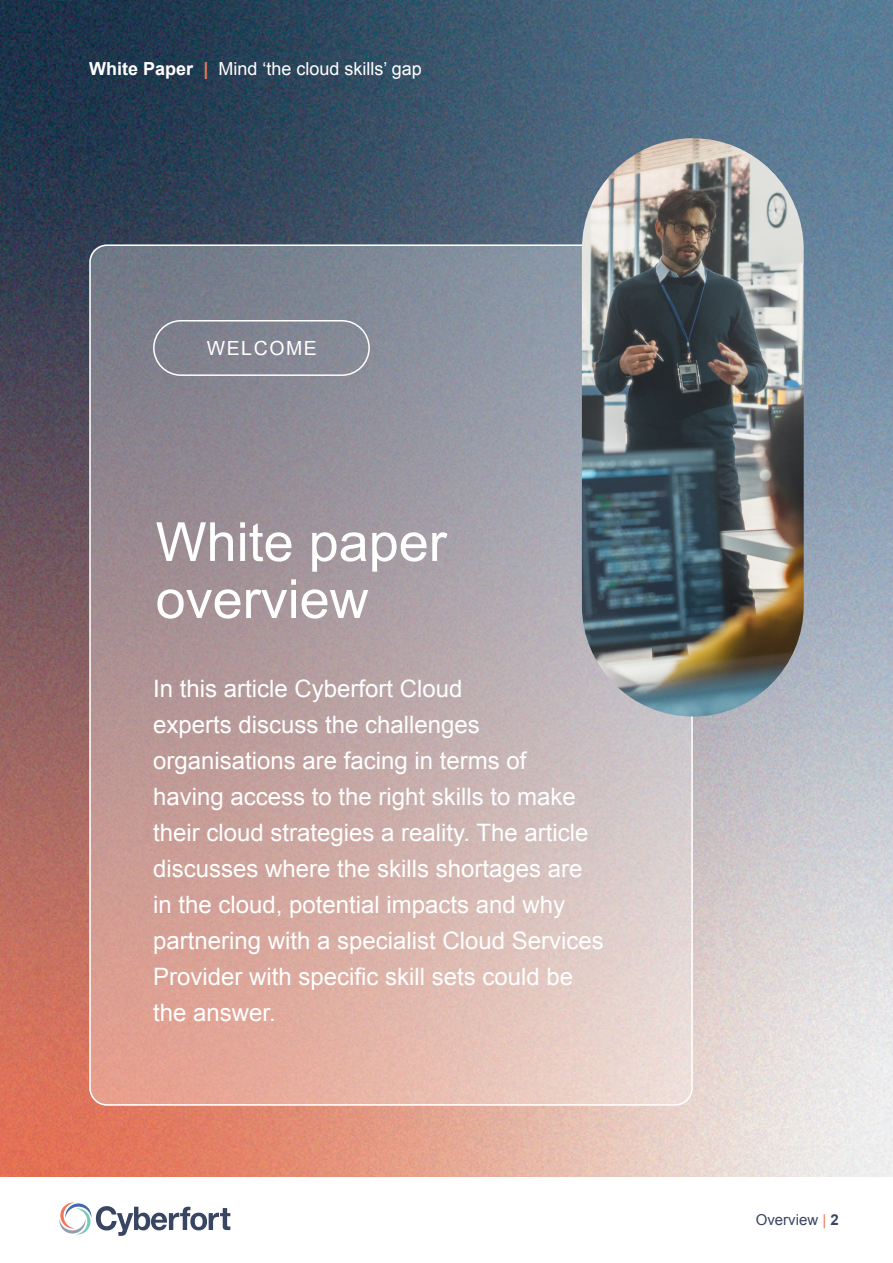
<style>
.page{position:relative;width:893px;height:1263px;background:#fff}
.page>*{position:absolute;margin:0;border:0;box-sizing:border-box;transform-origin:0 0}
.t1{font:54px/57px "Arial";color:#fff}
.t2{font:24px/36px "Arial";color:#fff}
.t3{font:19.5px "Arial";letter-spacing:.08em;color:#fff}
.t4{font:18px "Arial";color:#fff}
.t5{font:15px "Arial";color:#384563}
.s1{font-weight:700}
.s2{font-weight:700;color:#f47658}
.s3{color:#f47658}
</style>
<div class="page">
<img style="left:0;top:0;width:892px;height:1177px">
<svg style="left:59px;top:1202px;width:171px;height:34px"></svg>
<svg style="left:89px;top:244px;width:604px;height:862px;background:#b8a4a5"></svg>
<img style="left:582px;top:138px;width:222px;height:578px;border-radius:111px">
<div style="left:153px;top:320px;width:217px;height:56px;border:2px solid #fff;border-radius:27px"></div>
<p class="t4" style="left:89px;top:56px;width:334px"><span class="s1">White Paper</span> <span class="s2">|</span> Mind ‘the cloud skills’ gap</p>
<p class="t3" style="left:207px;top:335px;width:112px">WELCOME</p>
<h1 class="t1" style="left:156px;top:514px;width:293px">White paper overview</h1>
<p class="t2" style="left:153px;top:671px;width:452px">In this article Cyberfort Cloud<br>experts discuss the challenges organisations are facing in terms of<br>having access to the right skills to make their cloud strategies a reality. The article discusses where the skills shortages are in the cloud, potential impacts and why partnering with a specialist Cloud Services Provider with specific skill sets could be the answer.</p>
<p class="t5" style="left:756px;top:1210px;width:85px">Overview <span class="s3">|</span> <span class="s1">2</span></p>
</div>
